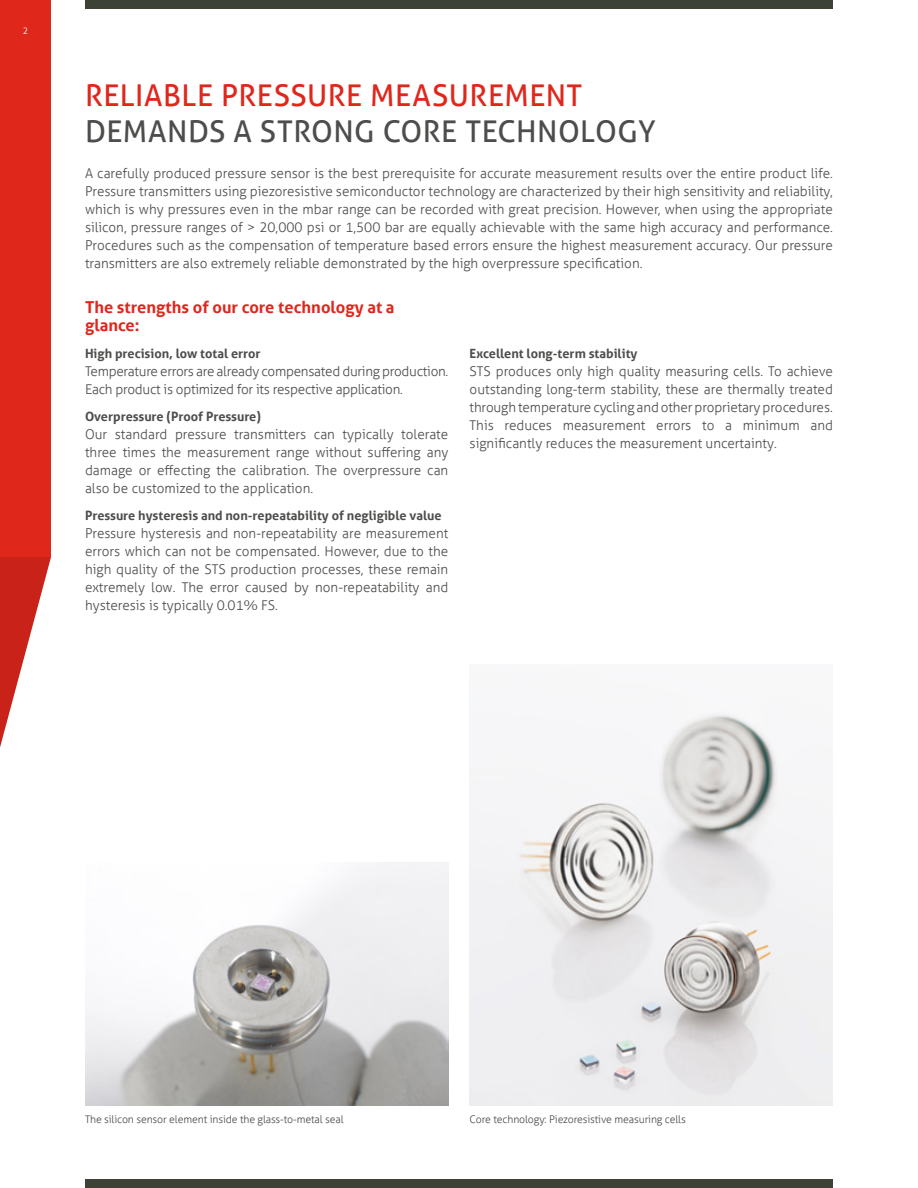
<style>
.page{position:relative;width:918px;height:1188px;background:#fff}
.page>*{position:absolute;margin:0;border:0;box-sizing:border-box;transform-origin:0 0}
.t1{font:30px "Aller";letter-spacing:.015em;color:#4d4d4c}
.t2{font:30px "Aller";letter-spacing:.015em;color:#df271c}
.t3{font:700 16.5px/18px "Aller";color:#df271c}
.t4{font:300 13.5px/18px "Aller";color:#4d4d4c;text-align:justify}
.t5{font:300 13.5px/18px "Aller";letter-spacing:-.02em;color:#4d4d4c}
.t6{font:700 12.75px "Aller";color:#4d4d4c}
.t7{font:300 10.5px "Aller";letter-spacing:-.01em;color:#4d4d4c}
.t8{font:300 9px "Aller";color:#fff}
</style>
<div class="page">
<img style="left:470px;top:712px;width:363px;height:393px">
<img style="left:85px;top:863px;width:363px;height:242px">
<div style="left:85px;top:0;width:748px;height:9px;background:#3d4236"></div>
<div style="left:85px;top:1179px;width:748px;height:9px;background:#3d4236"></div>
<div style="left:0;top:0;width:51px;height:557px;background:#df271c"></div>
<svg style="left:0;top:557px;width:51px;height:190px"></svg>
<p class="t8" style="left:23px;top:26px;width:7px">2</p>
<h1 class="t2" style="left:85px;top:77px;width:499px">RELIABLE PRESSURE MEASUREMENT</h1>
<h1 class="t1" style="left:85px;top:113px;width:572px">DEMANDS A STRONG CORE TECHNOLOGY</h1>
<p class="t4" style="left:85px;top:164px;width:749px">A carefully produced pressure sensor is the best prerequisite for accurate measurement results over the entire product life.<br>Pressure transmitters using piezoresistive semiconductor technology are characterized by their high sensitivity and reliability, which is why pressures even in the mbar range can be recorded with great precision. However, when using the appropriate silicon, pressure ranges of &gt; 20,000 psi or 1,500 bar are equally achievable with the same high accuracy and performance.<br>Procedures such as the compensation of temperature based errors ensure the highest measurement accuracy. Our pressure transmitters are also extremely reliable demonstrated by the high overpressure specification.</p>
<p class="t3" style="left:85px;top:298px;width:311px">The strengths of our core technology at a glance:</p>
<p class="t6" style="left:85px;top:346px;width:177px">High precision, low total error</p>
<p class="t5" style="left:85px;top:362px;width:365px">Temperature errors are already compensated during production.<br>Each product is optimized for its respective application.</p>
<p class="t6" style="left:85px;top:409px;width:177px">Overpressure (Proof Pressure)</p>
<p class="t4" style="left:85px;top:425px;width:365px">Our standard pressure transmitters can typically tolerate three times the measurement range without suffering any damage or effecting the calibration. The overpressure can also be customized to the application.</p>
<p class="t6" style="left:85px;top:508px;width:358px">Pressure hysteresis and non-repeatability of negligible value</p>
<p class="t4" style="left:85px;top:524px;width:365px">Pressure hysteresis and non-repeatability are measurement errors which can not be compensated. However, due to the high quality of the STS production processes, these remain extremely low. The error caused by non-repeatability and hysteresis is typically 0.01% FS.</p>
<p class="t6" style="left:470px;top:346px;width:169px">Excellent long-term stability</p>
<p class="t4" style="left:470px;top:362px;width:365px">STS produces only high quality measuring cells. To achieve outstanding long-term stability, these are thermally treated through temperature cycling and other proprietary procedures.<br>This reduces measurement errors to a minimum and significantly reduces the measurement uncertainty.</p>
<p class="t7" style="left:85px;top:1113px;width:260px">The silicon sensor element inside the glass-to-metal seal</p>
<p class="t7" style="left:470px;top:1113px;width:218px">Core technology: Piezoresistive measuring cells</p>
</div>
